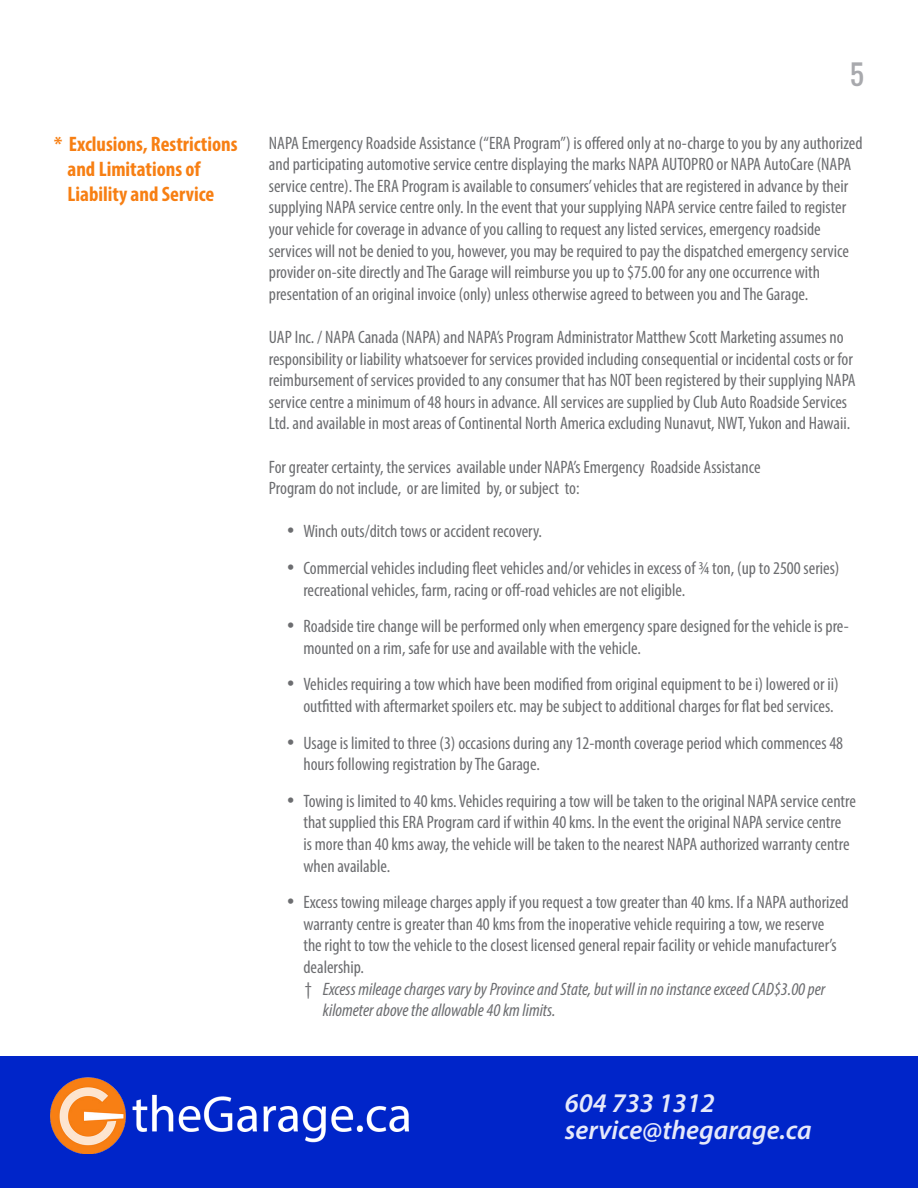
<style>
.page{position:relative;width:918px;height:1188px;background:#fff}
.page>*{position:absolute;margin:0;border:0;box-sizing:border-box;transform-origin:0 0}
.t1{font:italic 600 27px "Myriad Pro";color:#e6e9fa}
.t2{font:27px "Oswald";color:#a8a9ad}
.t3{font:700 condensed 21px/25.2px "Myriad Pro";color:#f77f13}
.Bullets{font:condensed 18px/21.6px "Myriad Pro";color:#6c6d70}
.Bullets-2{font:italic condensed 18px/21.6px "Myriad Pro";color:#6c6d70}
.s1{font-family:"Aldine 721 BT";font-weight:300;font-stretch:normal}
.s2{font-family:"PT Sans";font-style:normal}
</style>
<div class="page">
<div style="left:0;top:1056px;width:918px;height:132px;background:#0025c9"></div>
<img style="left:50px;top:1078px;width:359px;height:75px">
<p class="t3" style="left:68px;top:131px;width:172px;text-indent:-14px">* Exclusions, Restrictions and Limitations of<br>Liability and Service</p>
<p class="t2" style="left:850px;top:54px;width:15px">5</p>
<p class="Bullets" style="left:269px;top:132px;width:595px">NAPA Emergency Roadside Assistance (“ERA Program”) is offered only at no-charge to you by any authorized and participating automotive service centre displaying the marks NAPA AUTOPRO or NAPA AutoCare (NAPA service centre). The ERA Program is available to consumers’ vehicles that are registered in advance by their supplying NAPA service centre only. In the event that your supplying NAPA service centre failed to register your vehicle for coverage in advance of you calling to request any listed services, emergency roadside services will not be denied to you, however, you may be required to pay the dispatched emergency service provider on-site directly and The Garage will reimburse you up to $75.00 for any one occurrence with presentation of an original invoice (only) unless otherwise agreed to between you and The Garage.</p>
<p class="Bullets" style="left:269px;top:326px;width:588px">UAP Inc. / NAPA Canada (NAPA) and NAPA’s Program Administrator Matthew Scott Marketing assumes no responsibility or liability whatsoever for services provided including consequential or incidental costs or for reimbursement of services provided to any consumer that has NOT been registered by their supplying NAPA service centre a minimum of 48 hours in advance. All services are supplied by Club Auto Roadside Services Ltd. and available in most areas of Continental North America excluding Nunavut, NWT, Yukon and Hawaii.</p>
<p class="Bullets" style="left:269px;top:456px;width:493px">For greater certainty, the services available under NAPA’s Emergency Roadside Assistance</p>
<p class="Bullets" style="left:269px;top:477px;width:312px">Program do not include, or are limited by, or subject to:</p>
<p class="Bullets" style="left:285px;top:520px;width:258px"><span class="s1">•</span> Winch outs/ditch tows or accident recovery.</p>
<p class="Bullets" style="left:303px;top:557px;width:538px;text-indent:-18px"><span class="s1">•</span> Commercial vehicles including fleet vehicles and/or vehicles in excess of ¾ ton, (up to 2500 series) recreational vehicles, farm, racing or off-road vehicles are not eligible.</p>
<p class="Bullets" style="left:303px;top:615px;width:547px;text-indent:-18px"><span class="s1">•</span> Roadside tire change will be performed only when emergency spare designed for the vehicle is pre&shy;mounted on a rim, safe for use and available with the vehicle.</p>
<p class="Bullets" style="left:285px;top:673px;width:555px;text-align:right"><span class="s1">•</span> Vehicles requiring a tow which have been modified from original equipment to be i) lowered or ii) outfitted with aftermarket spoilers etc. may be subject to additional charges for flat bed services.</p>
<p class="Bullets" style="left:303px;top:732px;width:541px;text-indent:-18px"><span class="s1">•</span> Usage is limited to three (3) occasions during any 12-month coverage period which commences 48 hours following registration by The Garage.</p>
<p class="Bullets" style="left:303px;top:790px;width:554px;text-indent:-18px"><span class="s1">•</span> Towing is limited to 40 kms. Vehicles requiring a tow will be taken to the original NAPA service centre that supplied this ERA Program card if within 40 kms. In the event the original NAPA service centre<br>is more than 40 kms away, the vehicle will be taken to the nearest NAPA authorized warranty centre when available.</p>
<p class="Bullets" style="left:303px;top:891px;width:547px;text-indent:-18px"><span class="s1">•</span> Excess towing mileage charges apply if you request a tow greater than 40 kms. If a NAPA authorized warranty centre is greater than 40 kms from the inoperative vehicle requiring a tow, we reserve<br>the right to tow the vehicle to the closest licensed general repair facility or vehicle manufacturer’s dealership.</p>
<p class="Bullets-2" style="left:323px;top:978px;width:504px;text-indent:-18px"><span class="s2">†</span> Excess mileage charges vary by Province and State, but will in no instance exceed CAD$3.00 per kilometer above the allowable 40 km limits.</p>
<p class="t1" style="left:565px;top:1086px;width:152px">604 733 1312</p>
<p class="t1" style="left:565px;top:1113px;width:248px">service@thegarage.ca</p>
</div>
